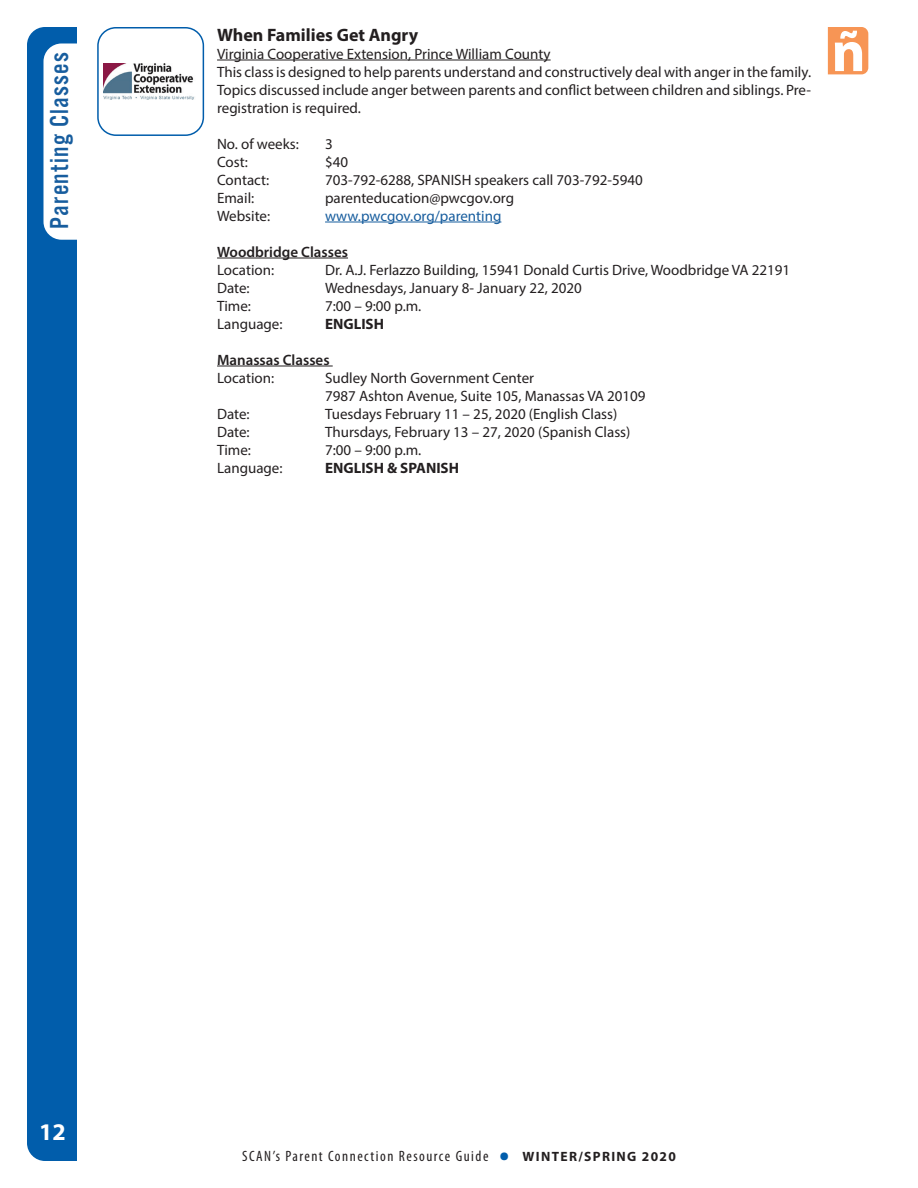
<style>
.page{position:relative;width:918px;height:1188px;background:#fff}
.page>*{position:absolute;margin:0;border:0;box-sizing:border-box;transform-origin:0 0}
.t1{font:700 condensed 36px "Myriad Pro";color:#015dab}
.t2{font:27px "Alternate Got No 3 D";letter-spacing:.05em;color:#175d9e}
.t3{font:700 24px "Myriad Pro";color:#fff}
.t4{font:700 18px "Myriad Pro";color:#231f20}
.t5{font:15px/18px "Myriad Pro";color:#231f20}
.t6{font:condensed 15px "Myriad Pro";letter-spacing:.1em;color:#231f20}
.t7{font:600 15px "Myriad Pro";color:#231f20}
.t8{font:15px "Myriad Pro";color:#175d9e}
.t9{font:700 15px "Myriad Pro";color:#231f20}
.t10{font:700 13.5px "Myriad Pro";letter-spacing:.1em;color:#231f20}
</style>
<div class="page">
<hr style="left:217px;top:60px;width:334px;height:1px;background:#231f20">
<hr style="left:325px;top:222px;width:176px;height:1px;background:#175d9e">
<hr style="left:217px;top:258px;width:131px;height:1px;background:#231f20">
<hr style="left:217px;top:366px;width:116px;height:1px;background:#231f20">
<div style="left:27px;top:27px;width:67px;height:1134px;background:#015dab;border-radius:18px"></div>
<div style="left:77px;top:19px;width:40px;height:1142px;background:#fff"></div>
<div style="left:44px;top:44px;width:64px;height:196px;background:#fff;border-radius:18px"></div>
<svg style="left:828px;top:27px;width:40px;height:47px"></svg>
<div style="left:97px;top:27px;width:107px;height:109px;border:2px solid #015dab;border-radius:18px"></div>
<img style="left:103px;top:64px;width:92px;height:35px">
<h2 class="t2" style="left:45px;top:229px;width:179px;rotate:-90deg">Parenting Classes</h2>
<p class="t4" style="left:217px;top:23px;width:203px">When Families Get Angry</p>
<p class="t5" style="left:217px;top:44px;width:596px">Virginia Cooperative Extension, Prince William County<br>This class is designed to help parents understand and constructively deal with anger in the family.<br>Topics discussed include anger between parents and conflict between children and siblings. Pre&shy;registration is required.</p>
<p class="t5" style="left:217px;top:134px;width:83px">No. of weeks:</p>
<p class="t5" style="left:325px;top:134px;width:9px">3</p>
<p class="t5" style="left:217px;top:152px;width:32px">Cost:</p>
<p class="t5" style="left:325px;top:152px;width:25px">$40</p>
<p class="t5" style="left:217px;top:170px;width:54px">Contact:</p>
<p class="t5" style="left:325px;top:170px;width:319px">703-792-6288, SPANISH speakers call 703-792-5940</p>
<p class="t5" style="left:217px;top:188px;width:39px">Email:</p>
<p class="t5" style="left:325px;top:188px;width:191px">parenteducation@pwcgov.org</p>
<p class="t5" style="left:217px;top:206px;width:55px">Website:</p>
<p class="t8" style="left:325px;top:206px;width:178px">www.pwcgov.org/parenting</p>
<p class="t7" style="left:217px;top:242px;width:132px">Woodbridge Classes</p>
<p class="t5" style="left:217px;top:260px;width:59px">Location:</p>
<p class="t5" style="left:325px;top:260px;width:467px">Dr. A.J. Ferlazzo Building, 15941 Donald Curtis Drive, Woodbridge VA 22191</p>
<p class="t5" style="left:217px;top:278px;width:34px">Date:</p>
<p class="t5" style="left:325px;top:278px;width:258px">Wednesdays, January 8- January 22, 2020</p>
<p class="t5" style="left:217px;top:296px;width:35px">Time:</p>
<p class="t5" style="left:325px;top:296px;width:98px">7:00 – 9:00 p.m.</p>
<p class="t5" style="left:217px;top:314px;width:67px">Language:</p>
<p class="t9" style="left:325px;top:314px;width:60px">ENGLISH</p>
<p class="t7" style="left:217px;top:350px;width:114px">Manassas Classes</p>
<p class="t5" style="left:217px;top:368px;width:59px">Location:</p>
<p class="t5" style="left:325px;top:368px;width:322px">Sudley North Government Center<br>7987 Ashton Avenue, Suite 105, Manassas VA 20109</p>
<p class="t5" style="left:217px;top:404px;width:34px">Date:</p>
<p class="t5" style="left:325px;top:404px;width:294px">Tuesdays February 11 – 25, 2020 (English Class)</p>
<p class="t5" style="left:217px;top:422px;width:34px">Date:</p>
<p class="t5" style="left:325px;top:422px;width:307px">Thursdays, February 13 – 27, 2020 (Spanish Class)</p>
<p class="t5" style="left:217px;top:440px;width:35px">Time:</p>
<p class="t5" style="left:325px;top:440px;width:98px">7:00 – 9:00 p.m.</p>
<p class="t5" style="left:217px;top:458px;width:67px">Language:</p>
<p class="t9" style="left:325px;top:458px;width:136px">ENGLISH &amp; SPANISH</p>
<h3 class="t3" style="left:33px;top:1103px;width:28px">12</h3>
<h3 class="t3" style="left:39px;top:1117px;width:28px">12</h3>
<p class="t6" style="left:242px;top:1147px;width:248px">SCAN’s Parent Connection Resource Guide</p>
<h1 class="t1" style="left:499px;top:1131px;width:12px">•</h1>
<p class="t10" style="left:523px;top:1148px;width:155px">WINTER/SPRING 2020</p>
</div>
